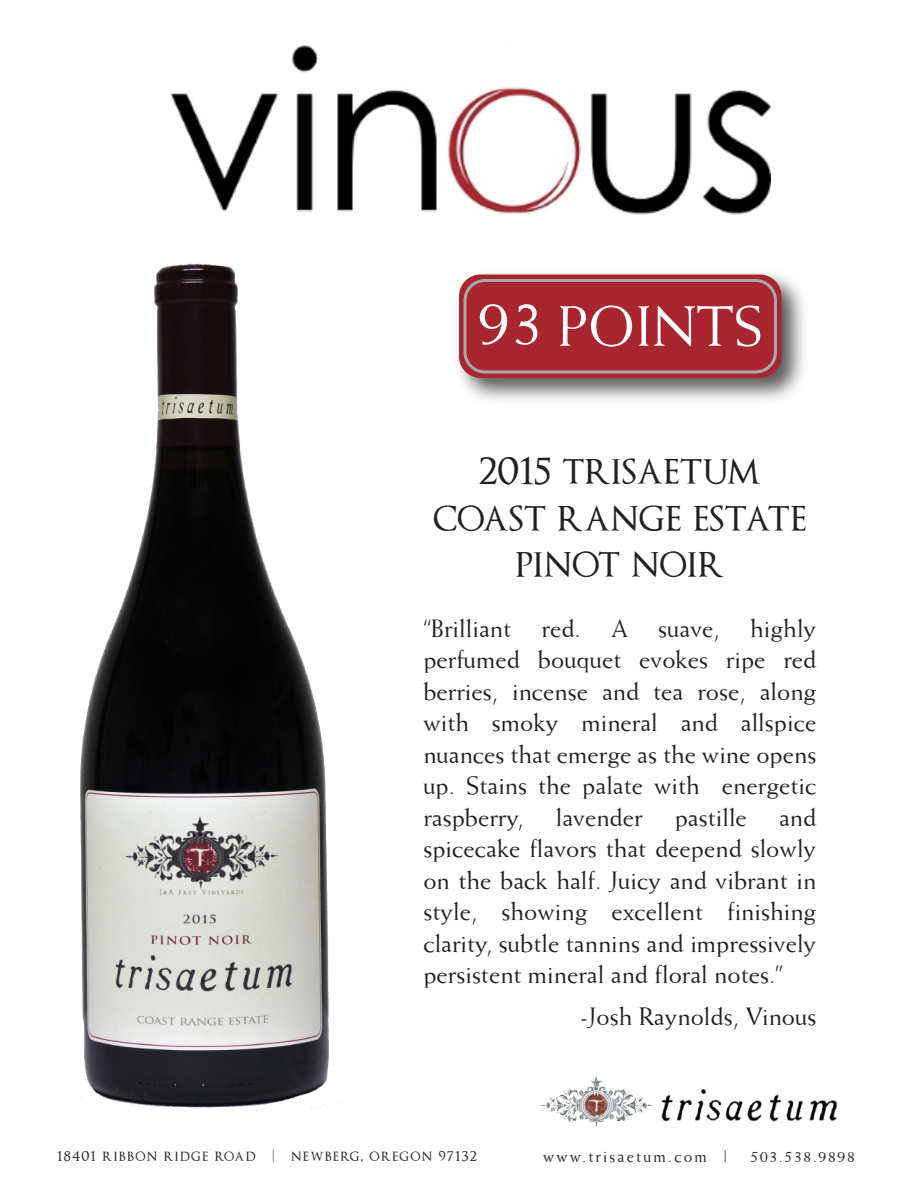
<style>
.page{position:relative;width:918px;height:1188px;background:#fff}
.page>*{position:absolute;margin:0;border:0;box-sizing:border-box;transform-origin:0 0}
.t1{font:57px "Weiss";color:#fff}
.t2{font:45px/46.5px "Optimus Princeps";color:#231f20;text-align:center}
.t3{font:25.5px/31.5px "Weiss";color:#231f20;text-align:justify}
.t4{font:17.4px "Weiss";letter-spacing:.13em;color:#231f20;scale:.95 1}
.t5{font:16.5px "Optimus Princeps";letter-spacing:.08em;color:#231f20}
.t6{font:16.5px "Weiss";letter-spacing:.08em;color:#231f20}
.s1{font-size:66px}
.s2{font-size:16.5px}
</style>
<div class="page">
<img style="left:171px;top:44px;width:600px;height:171px">
<img style="left:76px;top:263px;width:265px;height:854px">
<img style="left:540px;top:1076px;width:114px;height:51px">
<img style="left:662px;top:1089px;width:176px;height:32px">
<img style="left:458px;top:273px;width:346px;height:128px">
<div style="left:459px;top:274px;width:323px;height:104px;background:#a92630;border-radius:22px"></div>
<div style="left:463px;top:279px;width:314px;height:94px;border:3px solid #a8a9ad;border-radius:20px"></div>
<h1 class="t1" style="left:477px;top:293px;width:288px"><span class="s1">93</span> POINTS</h1>
<h2 class="t2" style="left:433px;top:450px;width:375px">2015 trisaetum coast range estate pinot noir</h2>
<p class="t3" style="left:423px;top:612px;width:395px">“Brilliant red. A suave, highly perfumed bouquet evokes ripe red berries, incense and tea rose, along with smoky mineral and allspice nuances that emerge as the wine opens up. Stains the palate with energetic raspberry,</p>
<p class="t3" style="left:423px;top:801px;width:395px;text-indent:356px">and spicecake flavors that deepend slowly on the back half. Juicy and vibrant in style, showing excellent finishing clarity, subtle tannins and impressively persistent mineral and floral notes.”</p>
<p class="t3" style="left:580px;top:1000px;width:238px">-Josh Raynolds, Vinous</p>
<p class="t3" style="left:556px;top:801px;width:88px">lavender</p>
<p class="t3" style="left:675px;top:801px;width:74px">pastille</p>
<p class="t5" style="left:57px;top:1148px;width:421px">18401 ribbon ridge road | newberg, oregon 97132</p>
<p class="t4" style="left:543px;top:1146px;width:195px">www.trisaetum.com <span class="s2">|</span></p>
<p class="t6" style="left:750px;top:1147px;width:106px">503.538.9898</p>
</div>
